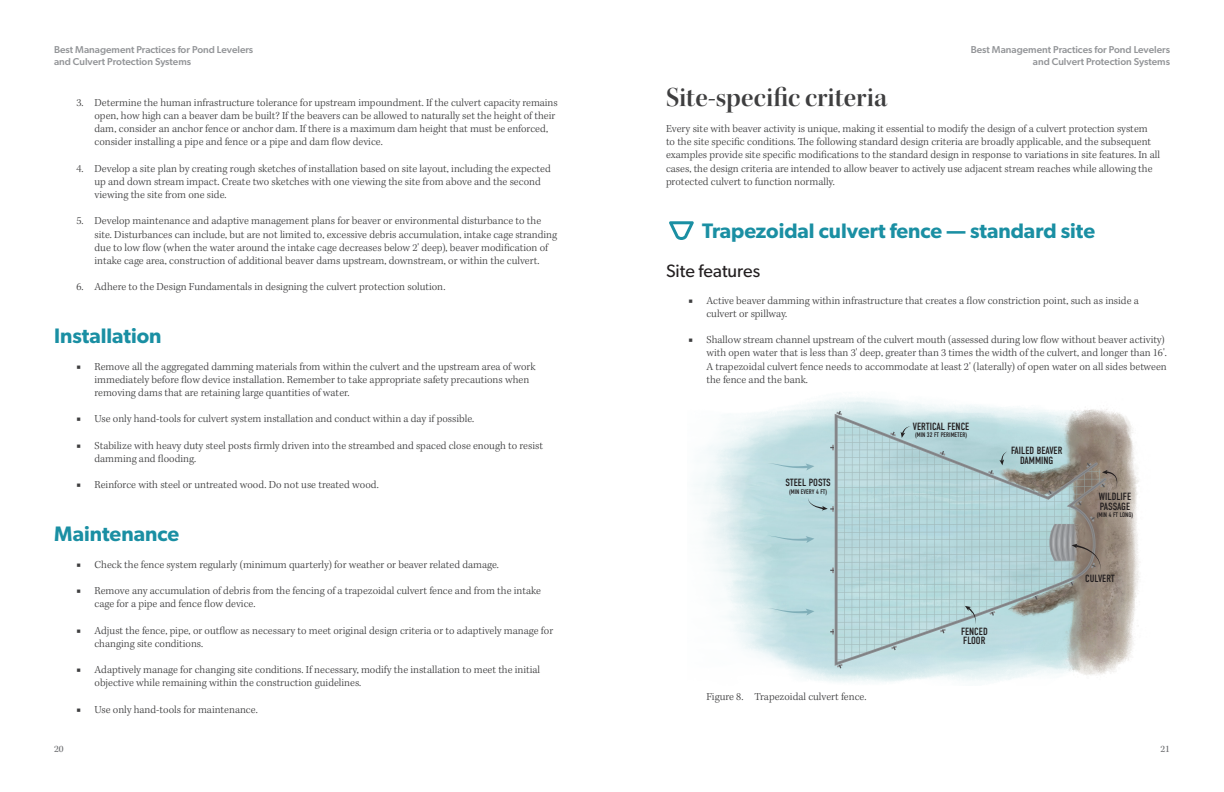
<style>
.page{position:relative;width:1224px;height:792px;background:#fff}
.page>*{position:absolute;margin:0;border:0;box-sizing:border-box;transform-origin:0 0}
.Heading_2{font:28px "Kepler Std Semibold Disp";color:#3e3e3f}
.Heading_3{font:600 21px "Gibson";color:#1a8fa3}
.Heading_4{font:18px "Gibson";color:#231f20}
.Body{font:300 11px/13.2px "Kepler Std";color:#3e3e3f}
.Figure_Caption_Conti{font:300 11px "Kepler Std";color:#3e3e3f}
.t1{font:10.5px/9.5px "DIN Condensed";color:#231f20}
.t2{font:500 10px/12px "Gibson";color:#939598}
.t3{font:10px "Kepler Std";color:#6c6d70}
.t4{font:6.7px "DIN Condensed";color:#231f20}
.s1{font-weight:900}
</style>
<div class="page">
<img style="left:696px;top:397px;width:443px;height:285px">
<svg style="left:1049px;top:516px;width:52px;height:56px;background:#949491"></svg>
<svg style="left:669px;top:221px;width:25px;height:19px"></svg>
<p class="t2" style="left:54px;top:43px;width:201px">Best Management Practices for Pond Levelers and Culvert Protection Systems</p>
<p class="t2" style="left:971px;top:43px;width:201px;text-align:right">Best Management Practices for Pond Levelers and Culvert Protection Systems</p>
<p class="Body" style="left:94px;top:96px;width:465px;text-indent:-18px">3. Determine the human infrastructure tolerance for upstream impoundment. If the culvert capacity remains open, how high can a beaver dam be built? If the beavers can be allowed to naturally set the height of their dam, consider an anchor fence or anchor dam. If there is a maximum dam height that must be enforced, consider installing a pipe and fence or a pipe and dam flow device.</p>
<p class="Body" style="left:94px;top:162px;width:458px;text-indent:-18px">4. Develop a site plan by creating rough sketches of installation based on site layout, including the expected up and down stream impact. Create two sketches with one viewing the site from above and the second viewing the site from one side.</p>
<p class="Body" style="left:94px;top:215px;width:464px;text-indent:-18px">5. Develop maintenance and adaptive management plans for beaver or environmental disturbance to the site. Disturbances can include, but are not limited to, excessive debris accumulation, intake cage stranding due to low flow (when the water around the intake cage decreases below 2' deep), beaver modification of intake cage area, construction of additional beaver dams upstream, downstream, or within the culvert.</p>
<p class="Body" style="left:76px;top:281px;width:370px">6. Adhere to the Design Fundamentals in designing the culvert protection solution.</p>
<p class="Heading_3" style="left:54px;top:323px;width:109px">Installation</p>
<p class="Body" style="left:94px;top:360px;width:443px;text-indent:-18px"><span class="s1">■</span> Remove all the aggregated damming materials from within the culvert and the upstream area of work immediately before flow device installation. Remember to take appropriate safety precautions when removing dams that are retaining large quantities of water.</p>
<p class="Body" style="left:76px;top:413px;width:399px"><span class="s1">■</span> Use only hand-tools for culvert system installation and conduct within a day if possible.</p>
<p class="Body" style="left:94px;top:439px;width:450px;text-indent:-18px"><span class="s1">■</span> Stabilize with heavy duty steel posts firmly driven into the streambed and spaced close enough to resist damming and flooding.</p>
<p class="Body" style="left:76px;top:479px;width:304px"><span class="s1">■</span> Reinforce with steel or untreated wood. Do not use treated wood.</p>
<p class="Heading_3" style="left:54px;top:521px;width:127px">Maintenance</p>
<p class="Body" style="left:76px;top:558px;width:424px"><span class="s1">■</span> Check the fence system regularly (minimum quarterly) for weather or beaver related damage.</p>
<p class="Body" style="left:94px;top:584px;width:448px;text-indent:-18px"><span class="s1">■</span> Remove any accumulation of debris from the fencing of a trapezoidal culvert fence and from the intake cage for a pipe and fence flow device.</p>
<p class="Body" style="left:94px;top:624px;width:460px;text-indent:-18px"><span class="s1">■</span> Adjust the fence, pipe, or outflow as necessary to meet original design criteria or to adaptively manage for changing site conditions.</p>
<p class="Body" style="left:94px;top:664px;width:447px;text-indent:-18px"><span class="s1">■</span> Adaptively manage for changing site conditions. If necessary, modify the installation to meet the initial objective while remaining within the construction guidelines.</p>
<p class="Body" style="left:76px;top:703px;width:183px"><span class="s1">■</span> Use only hand-tools for maintenance.</p>
<p class="Heading_2" style="left:666px;top:81px;width:223px">Site-specific criteria</p>
<p class="Body" style="left:666px;top:122px;width:496px">Every site with beaver activity is unique, making it essential to modify the design of a culvert protection system<br>to the site specific conditions. The following standard design criteria are broadly applicable, and the subsequent examples provide site specific modifications to the standard design in response to variations in site features. In all cases, the design criteria are intended to allow beaver to actively use adjacent stream reaches while allowing the protected culvert to function normally.</p>
<p class="Heading_3" style="left:702px;top:218px;width:395px">Trapezoidal culvert fence — standard site</p>
<p class="Heading_4" style="left:666px;top:260px;width:96px">Site features</p>
<p class="Body" style="left:706px;top:294px;width:434px;text-indent:-18px"><span class="s1">■</span> Active beaver damming within infrastructure that creates a flow constriction point, such as inside a culvert or spillway.</p>
<p class="Body" style="left:706px;top:334px;width:462px;text-indent:-18px"><span class="s1">■</span> Shallow stream channel upstream of the culvert mouth (assessed during low flow without beaver activity) with open water that is less than 3' deep, greater than 3 times the width of the culvert, and longer than 16'.<br>A trapezoidal culvert fence needs to accommodate at least 2' (laterally) of open water on all sides between the fence and the bank.</p>
<p class="t1" style="left:913px;top:421px;width:58px">VERTICAL FENCE</p>
<p class="t4" style="left:915px;top:431px;width:54px">(MIN 32 FT PERIMETER)</p>
<p class="t1" style="left:1011px;top:446px;width:53px;text-align:center">FAILED BEAVER<br>DAMMING</p>
<p class="t1" style="left:785px;top:478px;width:47px">STEEL POSTS</p>
<p class="t4" style="left:789px;top:488px;width:40px">(MIN EVERY 4 FT)</p>
<p class="t1" style="left:1099px;top:492px;width:34px">WILDLIFE<br>PASSAGE</p>
<p class="t4" style="left:1097px;top:511px;width:38px">(MIN 4 FT LONG)</p>
<p class="t1" style="left:1085px;top:574px;width:31px">CULVERT</p>
<p class="t1" style="left:961px;top:627px;width:28px">FENCED<br>FLOOR</p>
<p class="Figure_Caption_Conti" style="left:706px;top:690px;width:161px">Figure 8. Trapezoidal culvert fence.</p>
<p class="t3" style="left:54px;top:744px;width:11px">20</p>
<p class="t3" style="left:1160px;top:744px;width:11px">21</p>
</div>
